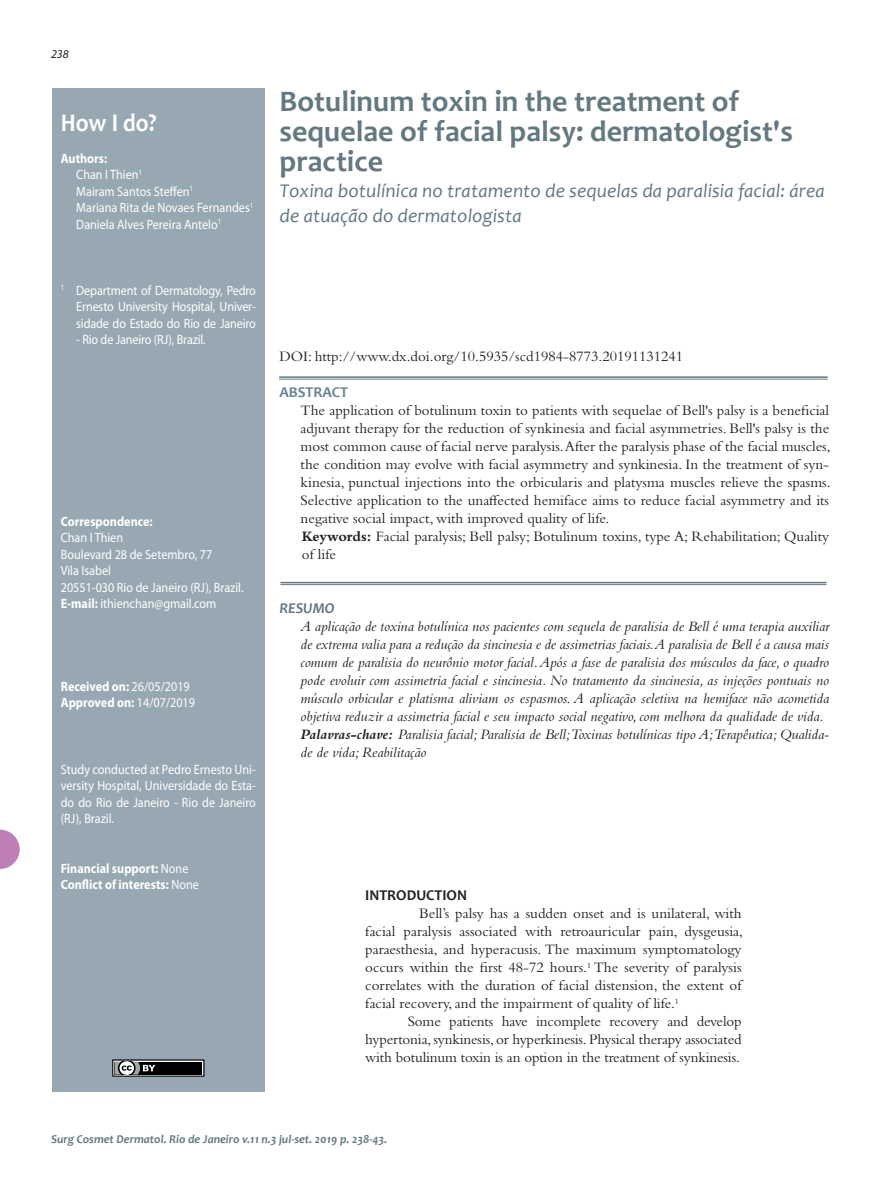
<style>
.page{position:relative;width:893px;height:1191px;background:#fff}
.page>*{position:absolute;margin:0;border:0;box-sizing:border-box;transform-origin:0 0}
.t1{font:700 30px/30px "Candara";color:#647882}
.t2{font:700 25.5px "Candara";color:#fff;scale:.9 1}
.t3{font:italic 19.5px/25.5px "Candara";letter-spacing:.005em;color:#647882}
.Surgical-PT_-_2016fi{font:15px/18px "Bembo Std";color:#231f20;text-align:justify}
.t4{font:italic 15px/18px "Bembo Std";color:#231f20;text-align:justify}
.Surgical-PT_-_2016fi-2{font:700 15px "Candara";color:#231f20}
.t5{font:700 15px "Candara";color:#678593}
.t6{font:italic 700 15px "Candara";color:#647882}
.t7{font:13.5px/16.5px "Myriad Pro";color:#fff;text-align:justify;scale:.9 1}
.t8{font:700 13.5px "Myriad Pro";color:#fff;scale:.9 1}
.t9{font:italic 700 12px "Candara";color:#647882}
.t10{font:italic 12px "Myriad Pro";color:#231f20}
.s1{font-weight:700}
.s2{font-weight:400}
.s3{font-family:"Bembo";font-weight:700}
</style>
<div class="page">
<svg style="left:0;top:829px;width:20px;height:40px"></svg>
<hr style="left:279px;top:376px;width:549px;height:2px;background:#647882">
<hr style="left:279px;top:379px;width:549px;height:1px;background:#647882">
<hr style="left:280px;top:582px;width:546px;height:1px;background:#647882">
<hr style="left:280px;top:584px;width:546px;height:1px;background:#647882">
<div style="left:52px;top:88px;width:212px;height:1004px;background:#97a8b2"></div>
<svg style="left:112px;top:1059px;width:92px;height:17px;background:#4a4b4c"></svg>
<p class="t10" style="left:51px;top:47px;width:19px">238</p>
<p class="t2" style="left:61px;top:107px;width:108px">How I do?</p>
<p class="t8" style="left:61px;top:151px;width:53px">Authors:</p>
<p class="t7" style="left:76px;top:167px;width:75px">Chan I Thien<sup>1</sup></p>
<p class="t7" style="left:76px;top:183px;width:131px">Mairam Santos Steffen<sup>1</sup></p>
<p class="t7" style="left:76px;top:200px;width:198px">Mariana Rita de Novaes Fernandes<sup>1</sup></p>
<p class="t7" style="left:76px;top:216px;width:163px">Daniela Alves Pereira Antelo<sup>1</sup></p>
<p class="t7" style="left:76px;top:282px;width:201px;text-indent:-15px"><sup>1</sup> Department of Dermatology, Pedro Ernesto University Hospital, Univer&shy;sidade do Estado do Rio de Janeiro</p>
<p class="t7" style="left:76px;top:332px;width:145px">- Rio de Janeiro (RJ), Brazil.</p>
<p class="t8" style="left:61px;top:514px;width:104px">Correspondence:</p>
<p class="t7" style="left:61px;top:530px;width:71px">Chan I Thien</p>
<p class="t7" style="left:61px;top:546px;width:170px">Boulevard 28 de Setembro, 77</p>
<p class="t7" style="left:61px;top:563px;width:57px">Vila Isabel</p>
<p class="t7" style="left:61px;top:579px;width:205px">20551-030 Rio de Janeiro (RJ), Brazil.</p>
<p class="t7" style="left:61px;top:596px;width:174px"><span class="s1">E-mail:</span> ithienchan@gmail.com</p>
<p class="t8" style="left:61px;top:679px;width:145px">Received on: <span class="s2">26/05/2019</span></p>
<p class="t8" style="left:61px;top:695px;width:151px">Approved on: <span class="s2">14/07/2019</span></p>
<p class="t7" style="left:61px;top:761px;width:218px">Study conducted at Pedro Ernesto Uni&shy;versity Hospital, Universidade do Esta&shy;do do Rio de Janeiro - Rio de Janeiro (RJ), Brazil.</p>
<p class="t8" style="left:61px;top:860px;width:143px">Financial support: <span class="s2">None</span></p>
<p class="t8" style="left:61px;top:877px;width:155px">Conflict of interests: <span class="s2">None</span></p>
<p class="t1" style="left:280px;top:86px;width:515px">Botulinum toxin in the treatment of sequelae of facial palsy: dermatologist's practice</p>
<p class="t3" style="left:280px;top:177px;width:547px">Toxina botulínica no tratamento de sequelas da paralisia facial: área de atuação do dermatologista</p>
<p class="Surgical-PT_-_2016fi" style="left:279px;top:347px;width:405px">DOI: http://www.dx.doi.org/10.5935/scd1984-8773.20191131241</p>
<p class="t5" style="left:279px;top:383px;width:70px">ABSTRACT</p>
<p class="Surgical-PT_-_2016fi" style="left:301px;top:401px;width:532px">The application of botulinum toxin to patients with sequelae of Bell's palsy is a beneficial adjuvant therapy for the reduction of synkinesia and facial asymmetries. Bell's palsy is the most common cause of facial nerve paralysis. After the paralysis phase of the facial muscles, the condition may evolve with facial asymmetry and synkinesia. In the treatment of syn&shy;kinesia, punctual injections into the orbicularis and platysma muscles relieve the spasms.<br>Selective application to the unaffected hemiface aims to reduce facial asymmetry and its negative social impact, with improved quality of life.</p>
<p class="Surgical-PT_-_2016fi" style="left:302px;top:527px;width:529px"><span class="s3">Keywords:</span> Facial paralysis; Bell palsy; Botulinum toxins, type A; Rehabilitation; Quality of life</p>
<p class="t6" style="left:279px;top:599px;width:57px">RESUMO</p>
<p class="t4" style="left:301px;top:617px;width:530px">A aplicação de toxina botulínica nos pacientes com sequela de paralisia de Bell é uma terapia auxiliar de extrema valia para a redução da sincinesia e de assimetrias faciais. A paralisia de Bell é a causa mais comum de paralisia do neurônio motor facial. Após a fase de paralisia dos músculos da face, o quadro pode evoluir com assimetria facial e sincinesia. No tratamento da sincinesia, as injeções pontuais no músculo orbicular e platisma aliviam os espasmos. A aplicação seletiva na hemiface não acometida objetiva reduzir a assimetria facial e seu impacto social negativo, com melhora da qualidade de vida.</p>
<p class="t4" style="left:301px;top:725px;width:530px"><span class="s3">Palavras-chave:</span> Paralisia facial; Paralisia de Bell; Toxinas botulínicas tipo A; Terapêutica; Qualida&shy;de de vida; Reabilitação</p>
<p class="Surgical-PT_-_2016fi-2" style="left:365px;top:886px;width:103px">INTRODUCTION</p>
<p class="Surgical-PT_-_2016fi" style="left:365px;top:904px;width:379px;text-indent:54px">Bell’s palsy has a sudden onset and is unilateral, with facial paralysis associated with retroauricular pain, dysgeusia, paraesthesia, and hyperacusis. The maximum symptomatology occurs within the first 48-72 hours.<sup>1</sup> The severity of paralysis correlates with the duration of facial distension, the extent of facial recovery, and the impairment of quality of life.<sup>1</sup></p>
<p class="Surgical-PT_-_2016fi" style="left:365px;top:1012px;width:378px;text-indent:43px">Some patients have incomplete recovery and develop hypertonia, synkinesis, or hyperkinesis. Physical therapy associated with botulinum toxin is an option in the treatment of synkinesis.</p>
<p class="t9" style="left:51px;top:1131px;width:338px">Surg Cosmet Dermatol. Rio de Janeiro v.11 n.3 jul-set. 2019 p. 238-43.</p>
</div>
